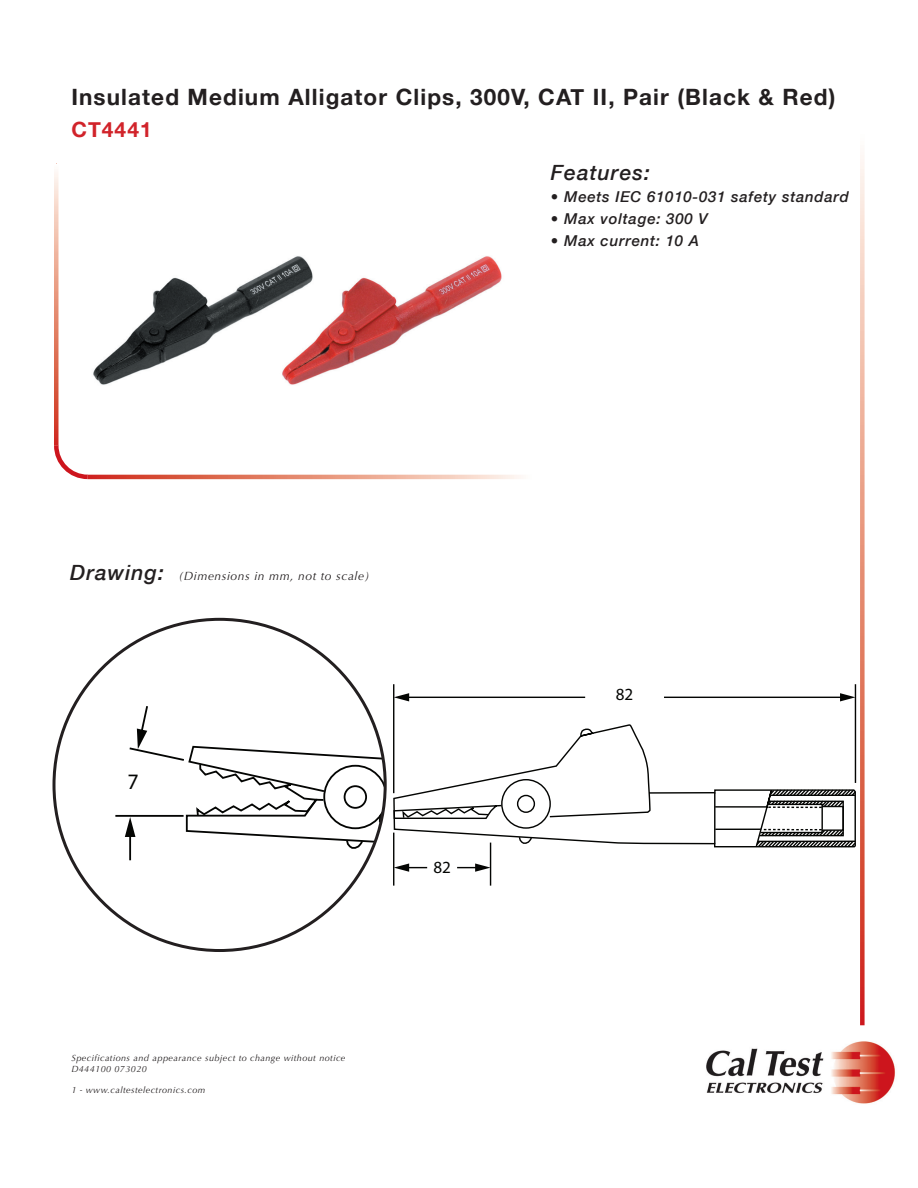
<style>
.page{position:relative;width:918px;height:1188px;background:#fff}
.page>*{position:absolute;margin:0;border:0;box-sizing:border-box;transform-origin:0 0}
.t1{font:700 22.5px "Helvetica Neue";letter-spacing:.05em;color:#231f20}
.t2{font:22.05px "Myriad Pro";color:#040503}
.t3{font:italic 500 21px "Helvetica Neue";letter-spacing:.05em;color:#231f20}
.t4{font:700 21px "Helvetica Neue";letter-spacing:.05em;color:#d1232a}
.t5{font:17.1px "Myriad Pro";color:#040503}
.t6{font:italic 500 15px "Helvetica Neue";letter-spacing:.05em;color:#231f20}
.t7{font:italic 12px "Optima";letter-spacing:.05em;color:#231f20}
.t8{font:italic 9px/10.8px "Optima";letter-spacing:.05em;color:#231f20}
.s1{font-family:"Helvetica Neue";font-weight:500;font-size:21px}
</style>
<div class="page">
<img style="left:93px;top:256px;width:409px;height:129px">
<svg style="left:860px;top:155px;width:5px;height:870px;background:#e79684"></svg>
<svg style="left:54px;top:441px;width:38px;height:39px"></svg>
<svg style="left:54px;top:163px;width:4px;height:283px"></svg>
<svg style="left:88px;top:475px;width:433px;height:4px;background:#e58d78"></svg>
<img style="left:706px;top:1041px;width:189px;height:63px">
<svg style="left:393px;top:724px;width:464px;height:124px"></svg>
<div style="left:501px;top:779px;width:50px;height:50px;border:1px solid #040503;border-radius:50%"></div>
<div style="left:517px;top:795px;width:18px;height:18px;border:1px solid #040503;border-radius:50%"></div>
<svg style="left:393px;top:794px;width:110px;height:26px"></svg>
<svg style="left:518px;top:835px;width:15px;height:10px"></svg>
<svg style="left:713px;top:788px;width:144px;height:60px"></svg>
<hr style="left:393px;top:684px;width:1px;height:109px;background:#040503">
<hr style="left:393px;top:833px;width:1px;height:53px;background:#040503">
<hr style="left:490px;top:843px;width:1px;height:43px;background:#040503">
<hr style="left:855px;top:684px;width:1px;height:99px;background:#040503">
<hr style="left:406px;top:697px;width:179px;height:1px;background:#040503">
<svg style="left:394px;top:693px;width:15px;height:8px"></svg>
<svg style="left:394px;top:863px;width:33px;height:9px"></svg>
<svg style="left:457px;top:863px;width:33px;height:9px"></svg>
<hr style="left:664px;top:697px;width:179px;height:1px;background:#040503">
<svg style="left:840px;top:693px;width:15px;height:8px"></svg>
<hr style="left:115px;top:815px;width:69px;height:2px;background:#040503">
<hr style="left:129px;top:833px;width:2px;height:27px;background:#040503">
<svg style="left:125px;top:704px;width:260px;height:147px"></svg>
<h1 class="t1" style="left:71px;top:79px;width:766px">Insulated Medium Alligator Clips, 300V, CAT II, Pair (Black &amp; Red)</h1>
<h3 class="t4" style="left:71px;top:113px;width:82px">CT4441</h3>
<h3 class="t3" style="left:551px;top:155px;width:101px">Features:</h3>
<h3 class="t6" style="left:551px;top:184px;width:300px">• Meets IEC 61010-031 safety standard</h3>
<h3 class="t6" style="left:551px;top:206px;width:158px">• Max voltage: 300 V</h3>
<h3 class="t6" style="left:551px;top:227px;width:150px">• Max current: 10 A</h3>
<h3 class="t7" style="left:70px;top:569px;width:301px"><span class="s1">Drawing:</span> (Dimensions in mm, not to scale)</h3>
<h2 class="t2" style="left:128px;top:768px;width:13px">7</h2>
<p class="t8" style="left:71px;top:1052px;width:276px">Specifications and appearance subject to change without notice<br>D444100 073020</p>
<p class="t8" style="left:71px;top:1085px;width:136px">1 - www.caltestelectronics.com</p>
<h3 class="t5" style="left:433px;top:856px;width:19px">82</h3>
<h3 class="t5" style="left:616px;top:684px;width:19px">82</h3>
</div>
